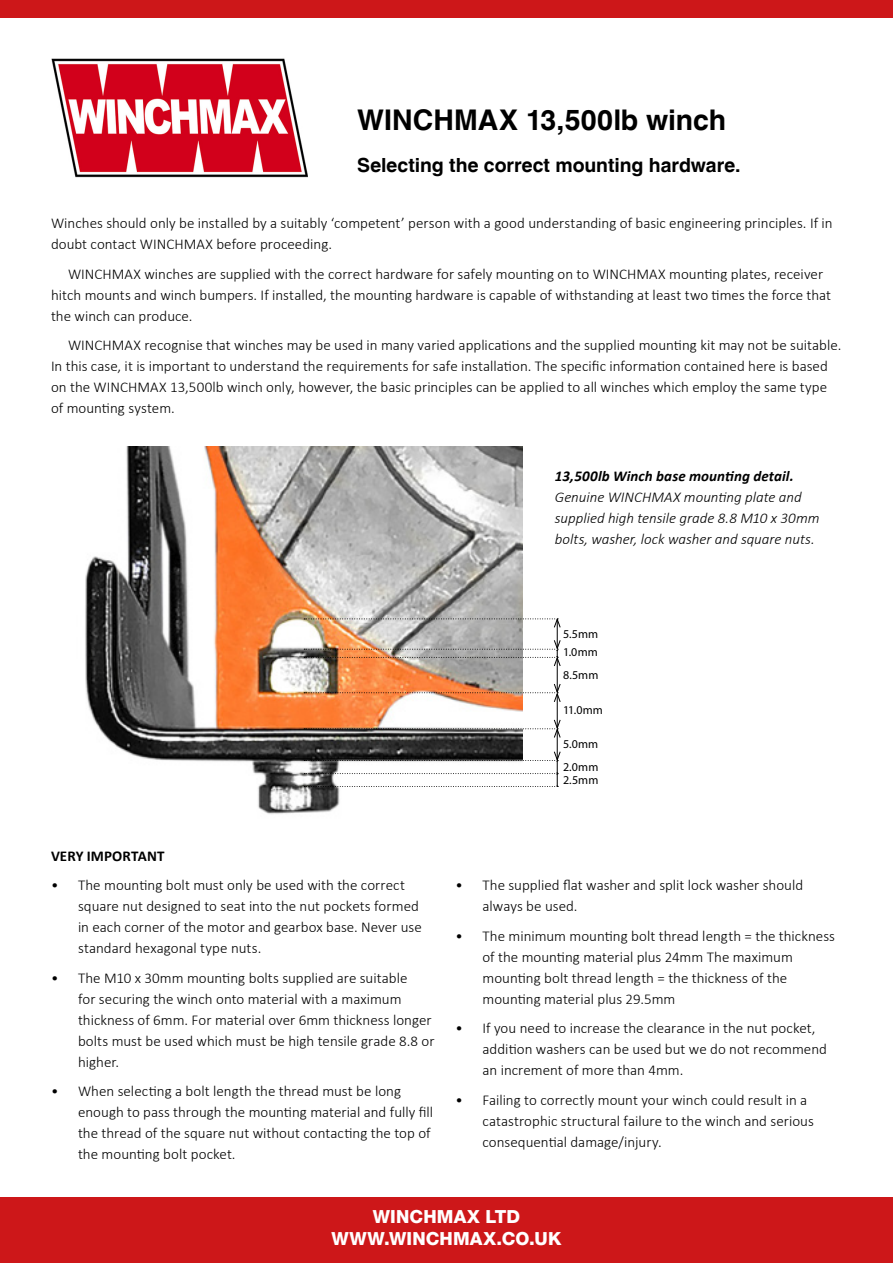
<style>
.page{position:relative;width:893px;height:1263px;background:#fff}
.page>*{position:absolute;margin:0;border:0;box-sizing:border-box;transform-origin:0 0}
.t1{font:700 28.5px "Helvetica LT";color:#000}
.t2{font:700 19.5px "Helvetica LT";color:#000}
.t3{font:800 18px/22.5px "Helvetica Neue LT";letter-spacing:.01em;color:#fff;text-align:center}
.t4{font:300 15px/21px "Calibri";color:#000}
.t5{font:italic 300 15px/21px "Calibri";color:#000}
.t6{font:italic 700 15px "Calibri";letter-spacing:.005em;color:#000}
.t7{font:700 15px "Calibri";letter-spacing:.005em;color:#000}
.t8{font:12px/18.9px "Myriad Pro";letter-spacing:.005em;color:#000}
</style>
<div class="page">
<div style="left:0;top:1198px;width:893px;height:65px;background:#cd1719"></div>
<img style="left:85px;top:446px;width:437px;height:368px">
<img style="left:51px;top:58px;width:257px;height:120px">
<hr style="left:557px;top:658px;width:1px;height:34px;background:#000">
<hr style="left:557px;top:694px;width:1px;height:34px;background:#000">
<img style="left:304px;top:683px;width:257px;height:19px">
<hr style="left:557px;top:729px;width:1px;height:31px;background:#000">
<svg style="left:304px;top:719px;width:257px;height:19px"></svg>
<svg style="left:304px;top:751px;width:257px;height:36px"></svg>
<img style="left:304px;top:618px;width:257px;height:48px">
<div style="left:0;top:0;width:893px;height:17px;background:#cd1719"></div>
<h1 class="t1" style="left:357px;top:103px;width:370px">WINCHMAX 13,500lb winch</h1>
<h2 class="t2" style="left:357px;top:153px;width:385px">Selecting the correct mounting hardware.</h2>
<p class="t4" style="left:51px;top:212px;width:783px">Winches should only be installed by a suitably ‘competent’ person with a good understanding of basic engineering principles. If in doubt contact WINCHMAX before proceeding.</p>
<p class="t4" style="left:51px;top:263px;width:782px;text-indent:17px">WINCHMAX winches are supplied with the correct hardware for safely mounting on to WINCHMAX mounting plates, receiver hitch mounts and winch bumpers. If installed, the mounting hardware is capable of withstanding at least two times the force that the winch can produce.</p>
<p class="t4" style="left:51px;top:334px;width:792px;text-indent:17px">WINCHMAX recognise that winches may be used in many varied applications and the supplied mounting kit may not be suitable.<br>In this case, it is important to understand the requirements for safe installation. The specific information contained here is based on the WINCHMAX 13,500lb winch only, however, the basic principles can be applied to all winches which employ the same type of mounting system.</p>
<p class="t6" style="left:555px;top:466px;width:240px">13,500lb Winch base mounting detail.</p>
<p class="t5" style="left:555px;top:486px;width:266px">Genuine WINCHMAX mounting plate and supplied high tensile grade 8.8 M10 x 30mm bolts, washer, lock washer and square nuts.</p>
<p class="t8" style="left:563px;top:624px;width:37px">5.5mm<br>1.0mm</p>
<p class="t8" style="left:563px;top:665px;width:37px">8.5mm</p>
<p class="t8" style="left:563px;top:700px;width:41px">11.0mm</p>
<p class="t8" style="left:563px;top:733px;width:37px;line-height:22.5px">5.0mm<br>2.0mm</p>
<p class="t8" style="left:563px;top:770px;width:37px">2.5mm</p>
<p class="t7" style="left:51px;top:845px;width:115px">VERY IMPORTANT</p>
<p class="t4" style="left:78px;top:874px;width:345px;text-indent:-27px">• The mounting bolt must only be used with the correct square nut designed to seat into the nut pockets formed in each corner of the motor and gearbox base. Never use standard hexagonal type nuts.</p>
<p class="t4" style="left:78px;top:967px;width:358px;text-indent:-27px">• The M10 x 30mm mounting bolts supplied are suitable<br>for securing the winch onto material with a maximum thickness of 6mm. For material over 6mm thickness longer bolts must be used which must be high tensile grade 8.8 or higher.</p>
<p class="t4" style="left:78px;top:1080px;width:357px;text-indent:-27px">• When selecting a bolt length the thread must be long enough to pass through the mounting material and fully fill the thread of the square nut without contacting the top of the mounting bolt pocket.</p>
<p class="t4" style="left:482px;top:874px;width:322px;text-indent:-27px">• The supplied flat washer and split lock washer should always be used.</p>
<p class="t4" style="left:482px;top:925px;width:354px;text-indent:-27px">• The minimum mounting bolt thread length = the thickness of the mounting material plus 24mm The maximum mounting bolt thread length = the thickness of the mounting material plus 29.5mm</p>
<p class="t4" style="left:482px;top:1017px;width:346px;text-indent:-27px">• If you need to increase the clearance in the nut pocket, addition washers can be used but we do not recommend an increment of more than 4mm.</p>
<p class="t4" style="left:482px;top:1089px;width:333px;text-indent:-27px">• Failing to correctly mount your winch could result in a catastrophic structural failure to the winch and serious consequential damage/injury.</p>
<p class="t3" style="left:332px;top:1205px;width:231px">WINCHMAX LTD<br>WWW.WINCHMAX.CO.UK</p>
</div>
